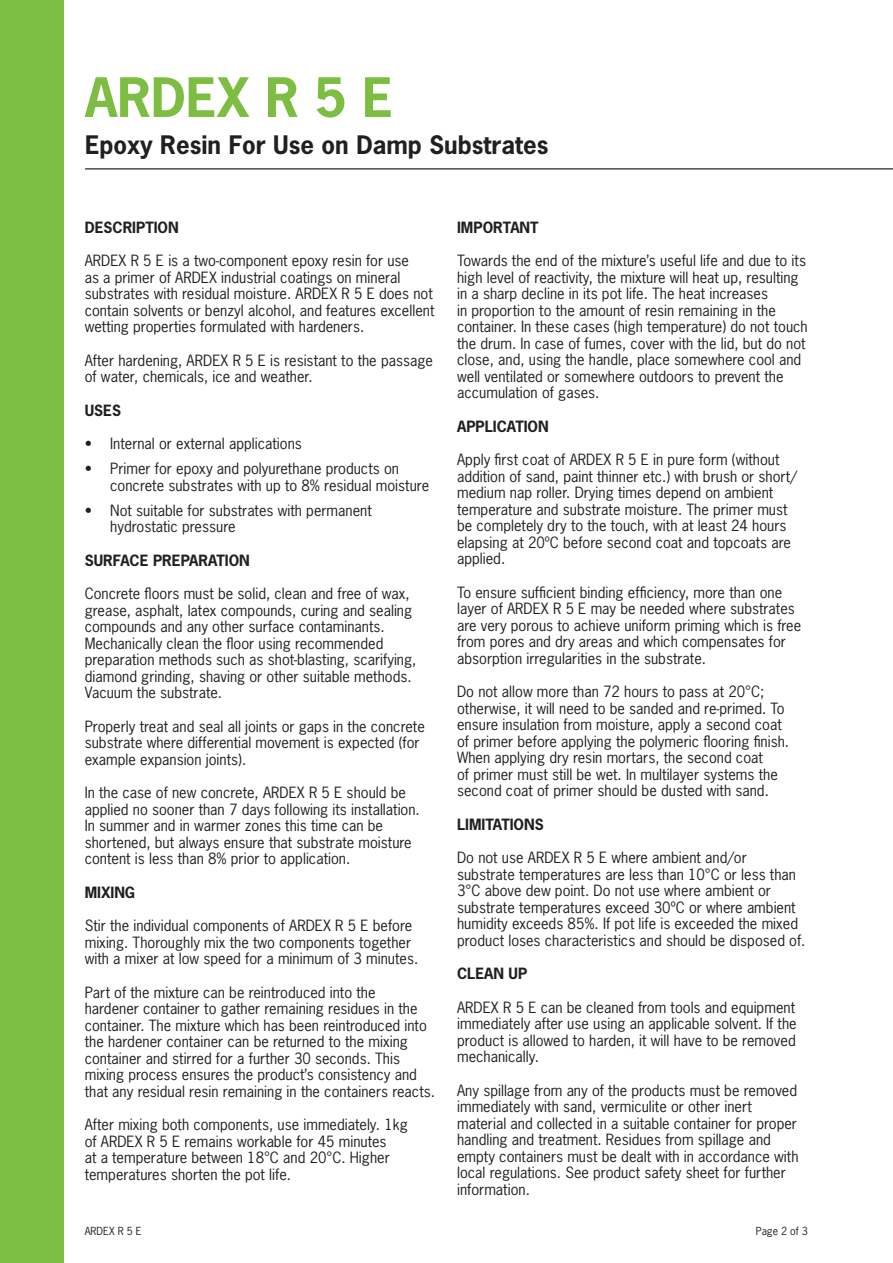
<style>
.page{position:relative;width:893px;height:1263px;background:#fff}
.page>*{position:absolute;margin:0;border:0;box-sizing:border-box;transform-origin:0 0}
.Ardex_Heading{font:700 51px "News Gothic Std";color:#7dbd41}
.Ardex_Heading3{font:700 24px "News Gothic Std";color:#231f20}
.Copy{font:14.7px/16.5px "News Gothic Std";color:#231f20}
.t1{font:700 14.7px "News Gothic Std";color:#231f20}
.t2{font:10.5px "News Gothic Std";color:#231f20}
</style>
<div class="page">
<hr style="left:85px;top:168px;width:808px;height:1px;background:#231f20">
<div style="left:0;top:0;width:64px;height:1263px;background:#7dbd41"></div>
<p class="Ardex_Heading" style="left:85px;top:64px;width:309px">ARDEX R 5 E</p>
<p class="Ardex_Heading3" style="left:85px;top:129px;width:465px">Epoxy Resin For Use on Damp Substrates</p>
<p class="t1" style="left:85px;top:217px;width:96px">DESCRIPTION</p>
<p class="Copy" style="left:85px;top:252px;width:351px">ARDEX R 5 E is a two-component epoxy resin for use<br>as a primer of ARDEX industrial coatings on mineral substrates with residual moisture. ARDEX R 5 E does not contain solvents or benzyl alcohol, and features excellent wetting properties formulated with hardeners.</p>
<p class="Copy" style="left:85px;top:352px;width:350px">After hardening, ARDEX R 5 E is resistant to the passage of water, chemicals, ice and weather.</p>
<p class="t1" style="left:85px;top:400px;width:38px">USES</p>
<p class="Copy" style="left:85px;top:435px;width:219px">• Internal or external applications</p>
<p class="Copy" style="left:110px;top:460px;width:320px;text-indent:-26px">• Primer for epoxy and polyurethane products on concrete substrates with up to 8% residual moisture</p>
<p class="Copy" style="left:110px;top:502px;width:263px;text-indent:-26px">• Not suitable for substrates with permanent hydrostatic pressure</p>
<p class="t1" style="left:85px;top:550px;width:167px">SURFACE PREPARATION</p>
<p class="Copy" style="left:85px;top:585px;width:333px">Concrete floors must be solid, clean and free of wax, grease, asphalt, latex compounds, curing and sealing compounds and any other surface contaminants.<br>Mechanically clean the floor using recommended preparation methods such as shot-blasting, scarifying, diamond grinding, shaving or other suitable methods.<br>Vacuum the substrate.</p>
<p class="Copy" style="left:85px;top:718px;width:342px">Properly treat and seal all joints or gaps in the concrete substrate where differential movement is expected (for example expansion joints).</p>
<p class="Copy" style="left:85px;top:784px;width:337px">In the case of new concrete, ARDEX R 5 E should be applied no sooner than 7 days following its installation.<br>In summer and in warmer zones this time can be shortened, but always ensure that substrate moisture content is less than 8% prior to application.</p>
<p class="t1" style="left:85px;top:882px;width:52px">MIXING</p>
<p class="Copy" style="left:85px;top:917px;width:335px">Stir the individual components of ARDEX R 5 E before mixing. Thoroughly mix the two components together with a mixer at low speed for a minimum of 3 minutes.</p>
<p class="Copy" style="left:85px;top:984px;width:352px">Part of the mixture can be reintroduced into the<br>hardener container to gather remaining residues in the container. The mixture which has been reintroduced into the hardener container can be returned to the mixing container and stirred for a further 30 seconds. This mixing process ensures the product’s consistency and that any residual resin remaining in the containers reacts.</p>
<p class="Copy" style="left:85px;top:1116px;width:325px">After mixing both components, use immediately. 1kg of ARDEX R 5 E remains workable for 45 minutes<br>at a temperature between 18°C and 20°C. Higher temperatures shorten the pot life.</p>
<p class="t1" style="left:457px;top:217px;width:83px">IMPORTANT</p>
<p class="Copy" style="left:457px;top:252px;width:352px">Towards the end of the mixture’s useful life and due to its high level of reactivity, the mixture will heat up, resulting in a sharp decline in its pot life. The heat increases<br>in proportion to the amount of resin remaining in the container. In these cases (high temperature) do not touch the drum. In case of fumes, cover with the lid, but do not close, and, using the handle, place somewhere cool and well ventilated or somewhere outdoors to prevent the accumulation of gases.</p>
<p class="t1" style="left:457px;top:416px;width:93px">APPLICATION</p>
<p class="Copy" style="left:457px;top:451px;width:341px">Apply first coat of ARDEX R 5 E in pure form (without addition of sand, paint thinner etc.) with brush or short/ medium nap roller. Drying times depend on ambient temperature and substrate moisture. The primer must be completely dry to the touch, with at least 24 hours elapsing at 20ºC before second coat and topcoats are applied.</p>
<p class="Copy" style="left:457px;top:584px;width:346px">To ensure sufficient binding efficiency, more than one layer of ARDEX R 5 E may be needed where substrates are very porous to achieve uniform priming which is free from pores and dry areas and which compensates for absorption irregularities in the substrate.</p>
<p class="Copy" style="left:457px;top:683px;width:334px">Do not allow more than 72 hours to pass at 20°C; otherwise, it will need to be sanded and re-primed. To ensure insulation from moisture, apply a second coat of primer before applying the polymeric flooring finish.<br>When applying dry resin mortars, the second coat<br>of primer must still be wet. In multilayer systems the second coat of primer should be dusted with sand.</p>
<p class="t1" style="left:457px;top:814px;width:88px">LIMITATIONS</p>
<p class="Copy" style="left:457px;top:849px;width:350px">Do not use ARDEX R 5 E where ambient and/or substrate temperatures are less than 10°C or less than 3°C above dew point. Do not use where ambient or substrate temperatures exceed 30ºC or where ambient humidity exceeds 85%. If pot life is exceeded the mixed product loses characteristics and should be disposed of.</p>
<p class="t1" style="left:457px;top:964px;width:72px">CLEAN UP</p>
<p class="Copy" style="left:457px;top:999px;width:341px;text-align:justify">ARDEX R 5 E can be cleaned from tools and equipment immediately after use using an applicable solvent. If the product is allowed to harden, it will have to be removed mechanically.</p>
<p class="Copy" style="left:457px;top:1082px;width:343px">Any spillage from any of the products must be removed immediately with sand, vermiculite or other inert material and collected in a suitable container for proper handling and treatment. Residues from spillage and empty containers must be dealt with in accordance with local regulations. See product safety sheet for further information.</p>
<p class="t2" style="left:85px;top:1224px;width:58px">ARDEX R 5 E</p>
<p class="t2" style="left:756px;top:1224px;width:54px">Page 2 of 3</p>
</div>
